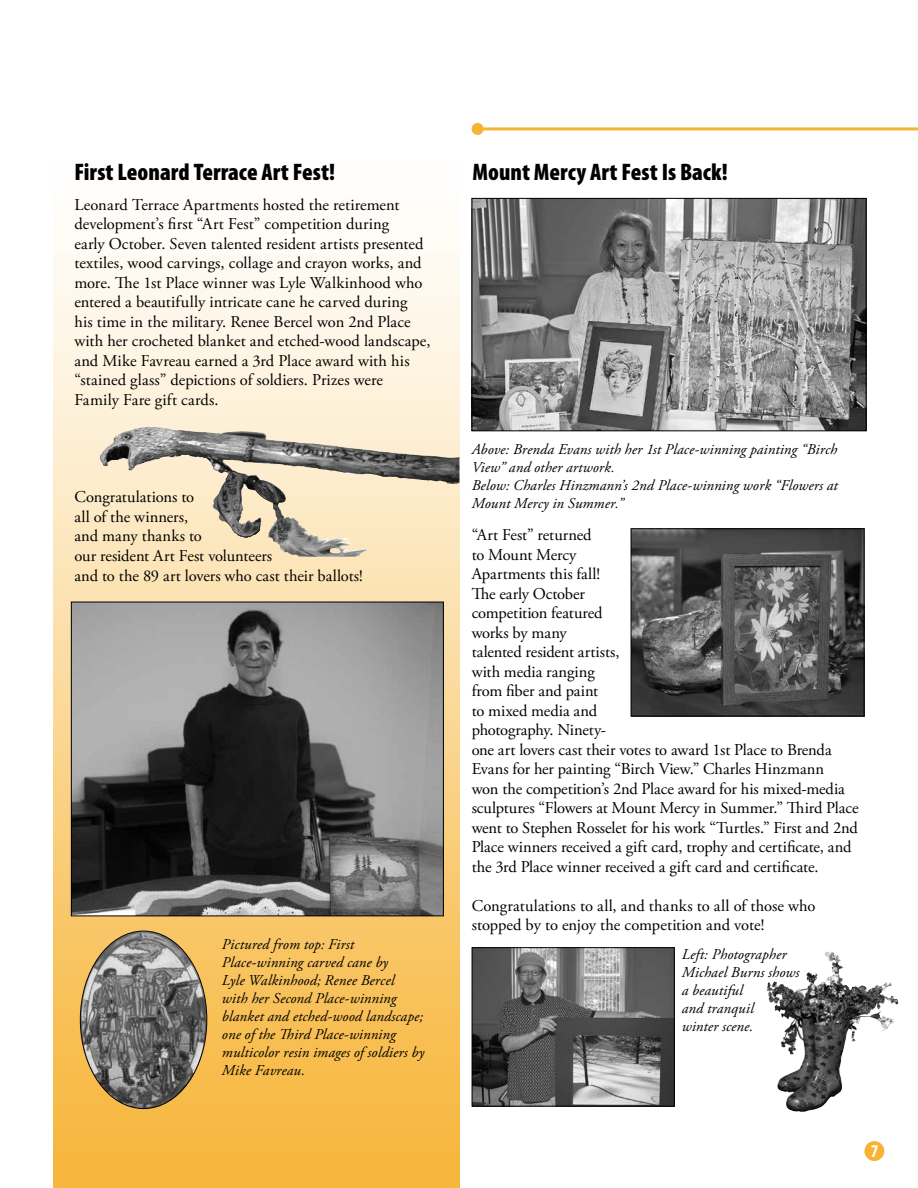
<style>
.page{position:relative;width:918px;height:1188px;background:#fff}
.page>*{position:absolute;margin:0;border:0;box-sizing:border-box;transform-origin:0 0}
.t1{font:900 condensed 24px "Myriad Pro";color:#000}
.t2{font:700 condensed 18px "Myriad Pro";color:#fff}
.t3{font:16.5px/19.5px "Adobe Garamond Pro";color:#000}
.t4{font:italic 15px/18px "Adobe Garamond Pro";letter-spacing:.005em;color:#000}
</style>
<div class="page">
<div style="left:864px;top:1141px;width:20px;height:20px;background:#f7b334;border-radius:50%"></div>
<hr style="left:478px;top:127px;width:440px;height:3px;background:#f7b334">
<div style="left:472px;top:123px;width:12px;height:12px;background:#f7b334;border-radius:50%"></div>
<img style="left:474px;top:200px;width:391px;height:229px">
<div style="left:472px;top:198px;width:395px;height:233px;border:1px solid #000"></div>
<img style="left:633px;top:530px;width:229px;height:184px">
<div style="left:631px;top:528px;width:233px;height:188px;border:1px solid #000"></div>
<img style="left:474px;top:949px;width:199px;height:156px">
<div style="left:472px;top:947px;width:203px;height:160px;border:1px solid #000"></div>
<img style="left:766px;top:952px;width:70px;height:85px">
<img style="left:54px;top:254px;width:405px;height:934px">
<img style="left:100px;top:427px;width:48px;height:39px">
<img style="left:73px;top:604px;width:369px;height:310px">
<div style="left:71px;top:602px;width:373px;height:314px;border:1px solid #000"></div>
<img style="left:80px;top:931px;width:127px;height:178px">
<h1 class="t1" style="left:74px;top:157px;width:262px">First Leonard Terrace Art Fest!</h1>
<p class="t3" style="left:74px;top:196px;width:358px">Leonard Terrace Apartments hosted the retirement development’s first “Art Fest” competition during<br>early October. Seven talented resident artists presented textiles, wood carvings, collage and crayon works, and more. The 1st Place winner was Lyle Walkinhood who entered a beautifully intricate cane he carved during<br>his time in the military. Renee Bercel won 2nd Place with her crocheted blanket and etched-wood landscape, and Mike Favreau earned a 3rd Place award with his “stained glass” depictions of soldiers. Prizes were Family Fare gift cards.</p>
<p class="t3" style="left:74px;top:488px;width:290px">Congratulations to<br>all of the winners,<br>and many thanks to<br>our resident Art Fest volunteers<br>and to the 89 art lovers who cast their ballots!</p>
<p class="t4" style="left:222px;top:935px;width:204px">Pictured from top: First<br>Place-winning carved cane by<br>Lyle Walkinhood; Renee Bercel<br>with her Second Place-winning blanket and etched-wood landscape; one of the Third Place-winning multicolor resin images of soldiers by<br>Mike Favreau.</p>
<h1 class="t1" style="left:473px;top:157px;width:257px">Mount Mercy Art Fest Is Back!</h1>
<p class="t4" style="left:472px;top:441px;width:368px">Above: Brenda Evans with her 1st Place-winning painting “Birch View” and other artwork.<br>Below: Charles Hinzmann’s 2nd Place-winning work “Flowers at Mount Mercy in Summer.”</p>
<p class="t3" style="left:472px;top:526px;width:388px">“Art Fest” returned<br>to Mount Mercy<br>Apartments this fall!<br>The early October<br>competition featured<br>works by many<br>talented resident artists,<br>with media ranging<br>from fiber and paint<br>to mixed media and<br>photography. Ninety-<br>one art lovers cast their votes to award 1st Place to Brenda Evans for her painting “Birch View.” Charles Hinzmann<br>won the competition’s 2nd Place award for his mixed-media sculptures “Flowers at Mount Mercy in Summer.” Third Place went to Stephen Rosselet for his work “Turtles.” First and 2nd Place winners received a gift card, trophy and certificate, and the 3rd Place winner received a gift card and certificate.</p>
<p class="t3" style="left:472px;top:896px;width:345px">Congratulations to all, and thanks to all of those who stopped by to enjoy the competition and vote!</p>
<p class="t4" style="left:682px;top:945px;width:119px">Left: Photographer<br>Michael Burns shows a beautiful<br>and tranquil<br>winter scene.</p>
<p class="t2" style="left:871px;top:1140px;width:9px">7</p>
</div>
